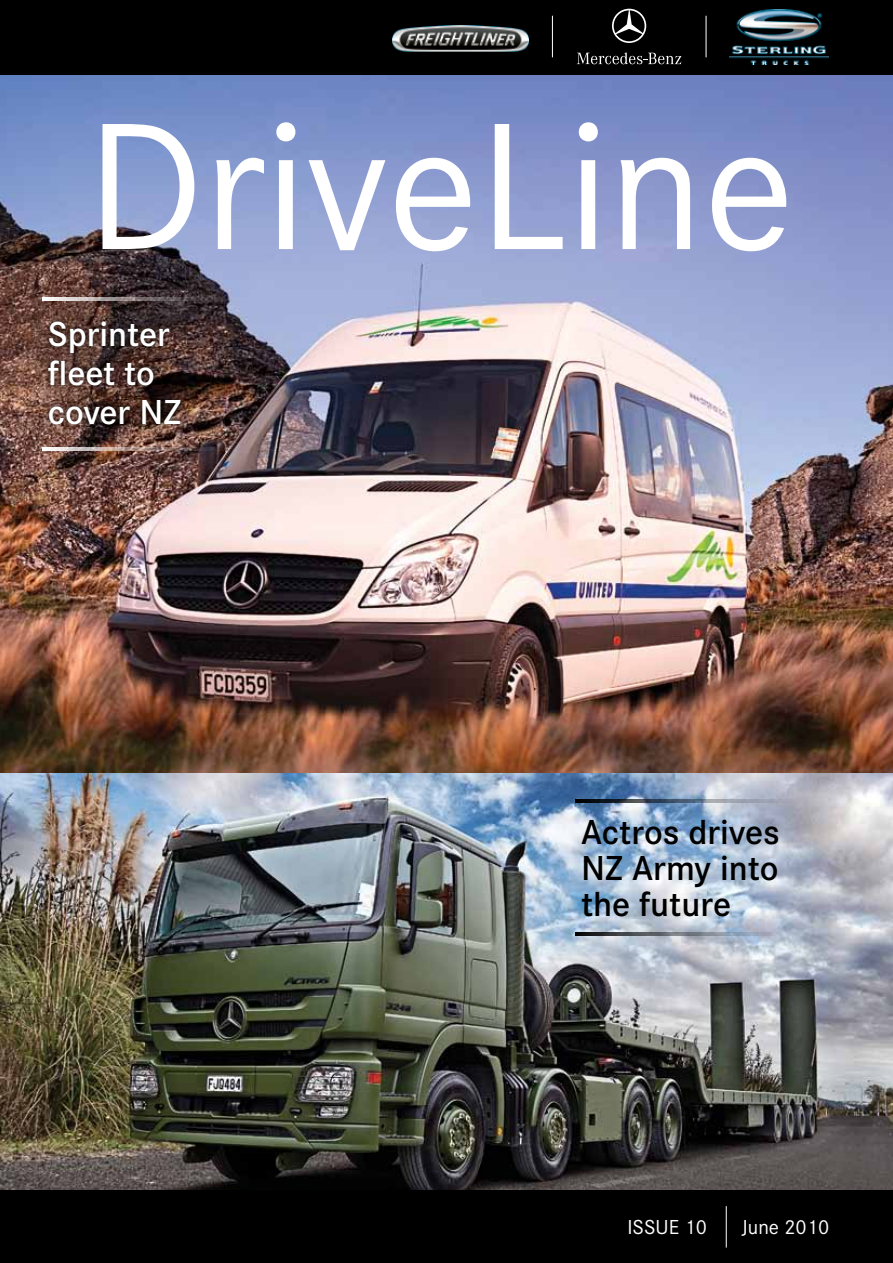
<style>
.page{position:relative;width:893px;height:1263px;background:#fff}
.page>*{position:absolute;margin:0;border:0;box-sizing:border-box;transform-origin:0 0}
.t1{font:187.5px "Corporate S";color:#fff}
.t2{font:600 36px/36px "Corporate S";color:#000;text-align:justify}
.t3{font:600 36px/39px "Corporate S";color:#fff}
.t4{font:21px "Corporate S";color:#fff}
</style>
<div class="page">
<img style="left:0;top:74px;width:893px;height:700px">
<img style="left:0;top:774px;width:893px;height:417px">
<div style="left:0;top:1191px;width:893px;height:72px;background:#000"></div>
<hr style="left:726px;top:1206px;width:1px;height:41px;background:#fff">
<div style="left:0;top:0;width:893px;height:74px;background:#000"></div>
<img style="left:730px;top:10px;width:98px;height:54px">
<svg style="left:612px;top:9px;width:34px;height:34px"></svg>
<svg style="left:577px;top:53px;width:104px;height:11px"></svg>
<img style="left:393px;top:25px;width:135px;height:27px">
<hr style="left:706px;top:16px;width:1px;height:41px;background:#fff">
<hr style="left:552px;top:16px;width:1px;height:41px;background:#fff">
<div style="left:6px;top:280px;width:200px;height:172px;background:#000;opacity:.75"></div>
<div style="left:43px;top:317px;width:141px;height:112px;background:#000;opacity:.75"></div>
<hr style="left:43px;top:447px;width:191px;height:3px;background:#fff">
<hr style="left:43px;top:298px;width:191px;height:3px;background:#fff">
<hr style="left:575px;top:799px;width:229px;height:3px;background:#000">
<hr style="left:575px;top:932px;width:229px;height:3px;background:#000">
<h1 class="t1" style="left:86px;top:80px;width:710px">DriveLine</h1>
<p class="t3" style="left:48px;top:315px;width:135px">Sprinter fleet to cover NZ</p>
<p class="t2" style="left:581px;top:814px;width:200px">Actros drives NZ Army into the future</p>
<p class="t4" style="left:627px;top:1215px;width:81px">ISSUE 10</p>
<p class="t4" style="left:742px;top:1215px;width:89px">June 2010</p>
</div>
